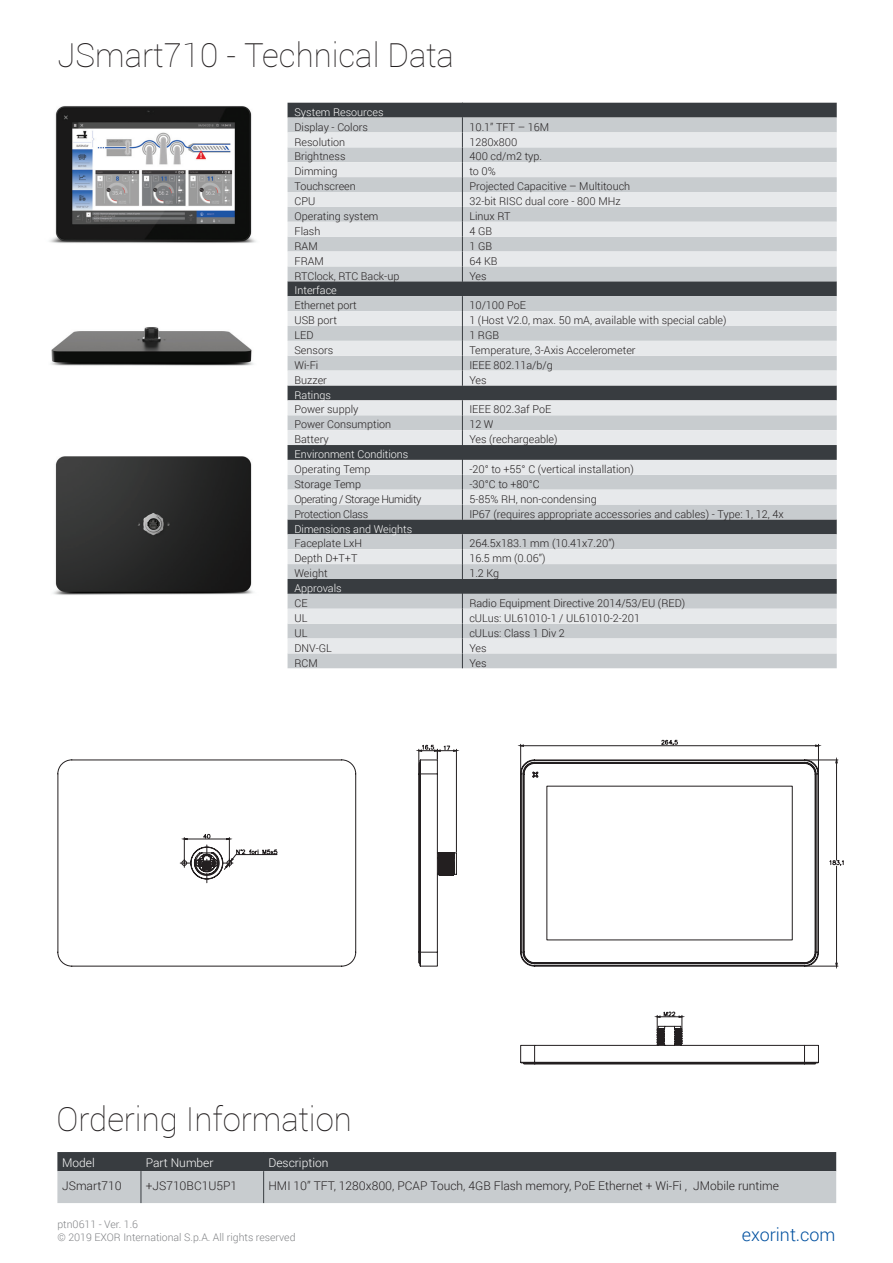
<style>
.page{position:relative;width:893px;height:1263px;background:#fff}
.page>*{position:absolute;margin:0;border:0;box-sizing:border-box;transform-origin:0 0}
.t1{font:100 33px "Roboto";color:#231f20}
.t2{font:300 18px "Roboto";color:#01509f}
.t3{font:300 12px "Roboto";color:#231f20}
.t4{font:300 12px "Roboto";color:#fff}
.t5{font:300 10.8px "Roboto";color:#231f20}
.t6{font:300 10.8px "Roboto";color:#fff}
.t7{font:300 10.8px "Roboto";letter-spacing:-.04em;color:#231f20}
.t8{font:300 10.8px "Roboto";letter-spacing:-.025em;color:#231f20}
.t9{font:300 10.5px "Roboto";color:#808285}
</style>
<div class="page">
<img style="left:49px;top:102px;width:244px;height:165px">
<img style="left:53px;top:430px;width:235px;height:187px">
<img style="left:51px;top:327px;width:203px;height:39px">
<svg style="left:57px;top:1152px;width:779px;height:51px;background:#929699"></svg>
<hr style="left:141px;top:1171px;width:1px;height:32px;background:#383c40">
<hr style="left:263px;top:1171px;width:1px;height:32px;background:#383c40">
<svg style="left:57px;top:759px;width:123px;height:208px"></svg>
<svg style="left:518px;top:739px;width:325px;height:326px"></svg>
<svg style="left:180px;top:749px;width:495px;height:268px"></svg>
<svg style="left:182px;top:744px;width:277px;height:126px"></svg>
<div style="left:288px;top:103px;width:549px;height:15px;background:#383c40"></div>
<div style="left:288px;top:118px;width:549px;height:550px;background:#c8cccf"></div>
<svg style="left:288px;top:132px;width:549px;height:521px;background:#c1c4c7"></svg>
<svg style="left:462px;top:103px;width:1px;height:565px"></svg>
<p class="t1" style="left:57px;top:33px;width:398px">JSmart710 - Technical Data</p>
<p class="t6" style="left:294px;top:104px;width:91px">System Resources</p>
<p class="t5" style="left:294px;top:119px;width:75px">Display - Colors</p>
<p class="t5" style="left:469px;top:119px;width:81px">10.1” TFT – 16M</p>
<p class="t5" style="left:294px;top:134px;width:52px">Resolution</p>
<p class="t5" style="left:469px;top:134px;width:50px">1280x800</p>
<p class="t5" style="left:294px;top:149px;width:53px">Brightness</p>
<p class="t5" style="left:469px;top:149px;width:74px">400 cd/m2 typ.</p>
<p class="t5" style="left:294px;top:164px;width:45px">Dimming</p>
<p class="t5" style="left:469px;top:164px;width:28px">to 0%</p>
<p class="t5" style="left:294px;top:179px;width:63px">Touchscreen</p>
<p class="t5" style="left:469px;top:179px;width:162px">Projected Capacitive – Multitouch</p>
<p class="t5" style="left:294px;top:194px;width:22px">CPU</p>
<p class="t5" style="left:469px;top:194px;width:153px">32-bit RISC dual core - 800 MHz</p>
<p class="t5" style="left:294px;top:209px;width:86px">Operating system</p>
<p class="t5" style="left:469px;top:209px;width:43px">Linux RT</p>
<p class="t5" style="left:294px;top:224px;width:28px">Flash</p>
<p class="t5" style="left:469px;top:224px;width:24px">4 GB</p>
<p class="t5" style="left:294px;top:238px;width:25px">RAM</p>
<p class="t5" style="left:469px;top:238px;width:24px">1 GB</p>
<p class="t5" style="left:294px;top:253px;width:31px">FRAM</p>
<p class="t5" style="left:469px;top:253px;width:30px">64 KB</p>
<p class="t5" style="left:294px;top:268px;width:106px">RTClock, RTC Back-up</p>
<p class="t5" style="left:469px;top:268px;width:19px">Yes</p>
<p class="t6" style="left:294px;top:283px;width:44px">Interface</p>
<p class="t5" style="left:294px;top:298px;width:64px">Ethernet port</p>
<p class="t5" style="left:469px;top:298px;width:58px">10/100 PoE</p>
<p class="t5" style="left:294px;top:313px;width:44px">USB port</p>
<p class="t5" style="left:469px;top:313px;width:259px">1 (Host V2.0, max. 50 mA, available with special cable)</p>
<p class="t5" style="left:294px;top:328px;width:20px">LED</p>
<p class="t5" style="left:469px;top:328px;width:31px">1 RGB</p>
<p class="t5" style="left:294px;top:343px;width:40px">Sensors</p>
<p class="t5" style="left:469px;top:343px;width:168px">Temperature, 3-Axis Accelerometer</p>
<p class="t5" style="left:294px;top:357px;width:25px">Wi-Fi</p>
<p class="t5" style="left:469px;top:357px;width:85px">IEEE 802.11a/b/g</p>
<p class="t5" style="left:294px;top:372px;width:34px">Buzzer</p>
<p class="t5" style="left:469px;top:372px;width:19px">Yes</p>
<p class="t6" style="left:294px;top:387px;width:38px">Ratings</p>
<p class="t5" style="left:294px;top:402px;width:65px">Power supply</p>
<p class="t5" style="left:469px;top:402px;width:83px">IEEE 802.3af PoE</p>
<p class="t5" style="left:294px;top:417px;width:98px">Power Consumption</p>
<p class="t5" style="left:469px;top:417px;width:26px">12 W</p>
<p class="t5" style="left:294px;top:432px;width:36px">Battery</p>
<p class="t5" style="left:469px;top:432px;width:90px">Yes (rechargeable)</p>
<p class="t6" style="left:294px;top:447px;width:115px">Environment Conditions</p>
<p class="t5" style="left:294px;top:462px;width:78px">Operating Temp</p>
<p class="t5" style="left:469px;top:462px;width:166px">-20° to +55° C (vertical installation)</p>
<p class="t5" style="left:294px;top:477px;width:68px">Storage Temp</p>
<p class="t5" style="left:469px;top:477px;width:72px">-30°C to +80°C</p>
<p class="t7" style="left:294px;top:491px;width:128px">Operating / Storage Humidity</p>
<p class="t5" style="left:469px;top:491px;width:129px">5-85% RH, non-condensing</p>
<p class="t8" style="left:294px;top:506px;width:75px">Protection Class</p>
<p class="t5" style="left:469px;top:506px;width:316px">IP67 (requires appropriate accessories and cables) - Type: 1, 12, 4x</p>
<p class="t6" style="left:294px;top:521px;width:119px">Dimensions and Weights</p>
<p class="t5" style="left:294px;top:536px;width:69px">Faceplate LxH</p>
<p class="t5" style="left:469px;top:536px;width:147px">264.5x183.1 mm (10.41x7.20”)</p>
<p class="t5" style="left:294px;top:551px;width:64px">Depth D+T+T</p>
<p class="t5" style="left:469px;top:551px;width:78px">16.5 mm (0.06”)</p>
<p class="t5" style="left:294px;top:566px;width:35px">Weight</p>
<p class="t5" style="left:469px;top:566px;width:31px">1.2 Kg</p>
<p class="t6" style="left:294px;top:581px;width:49px">Approvals</p>
<p class="t5" style="left:294px;top:596px;width:15px">CE</p>
<p class="t5" style="left:469px;top:596px;width:217px">Radio Equipment Directive 2014/53/EU (RED)</p>
<p class="t5" style="left:294px;top:610px;width:14px">UL</p>
<p class="t5" style="left:469px;top:610px;width:172px">cULus: UL61010-1 / UL61010-2-201</p>
<p class="t5" style="left:294px;top:625px;width:14px">UL</p>
<p class="t5" style="left:469px;top:625px;width:97px">cULus: Class 1 Div 2</p>
<p class="t5" style="left:294px;top:640px;width:39px">DNV-GL</p>
<p class="t5" style="left:469px;top:640px;width:19px">Yes</p>
<p class="t5" style="left:294px;top:655px;width:25px">RCM</p>
<p class="t5" style="left:469px;top:655px;width:19px">Yes</p>
<p class="t1" style="left:57px;top:1097px;width:297px">Ordering Information</p>
<p class="t4" style="left:62px;top:1154px;width:34px">Model</p>
<p class="t4" style="left:146px;top:1154px;width:69px">Part Number</p>
<p class="t4" style="left:268px;top:1154px;width:61px">Description</p>
<p class="t3" style="left:62px;top:1178px;width:61px">JSmart710</p>
<p class="t3" style="left:146px;top:1178px;width:93px">+JS710BC1U5P1</p>
<p class="t3" style="left:268px;top:1178px;width:512px">HMI 10” TFT, 1280x800, PCAP Touch, 4GB Flash memory, PoE Ethernet + Wi-Fi , JMobile runtime</p>
<p class="t9" style="left:57px;top:1217px;width:82px">ptn0611 - Ver. 1.6</p>
<p class="t9" style="left:57px;top:1230px;width:240px">© 2019 EXOR International S.p.A. All rights reserved</p>
<h2 class="t2" style="left:742px;top:1222px;width:95px">exorint.com</h2>
</div>
